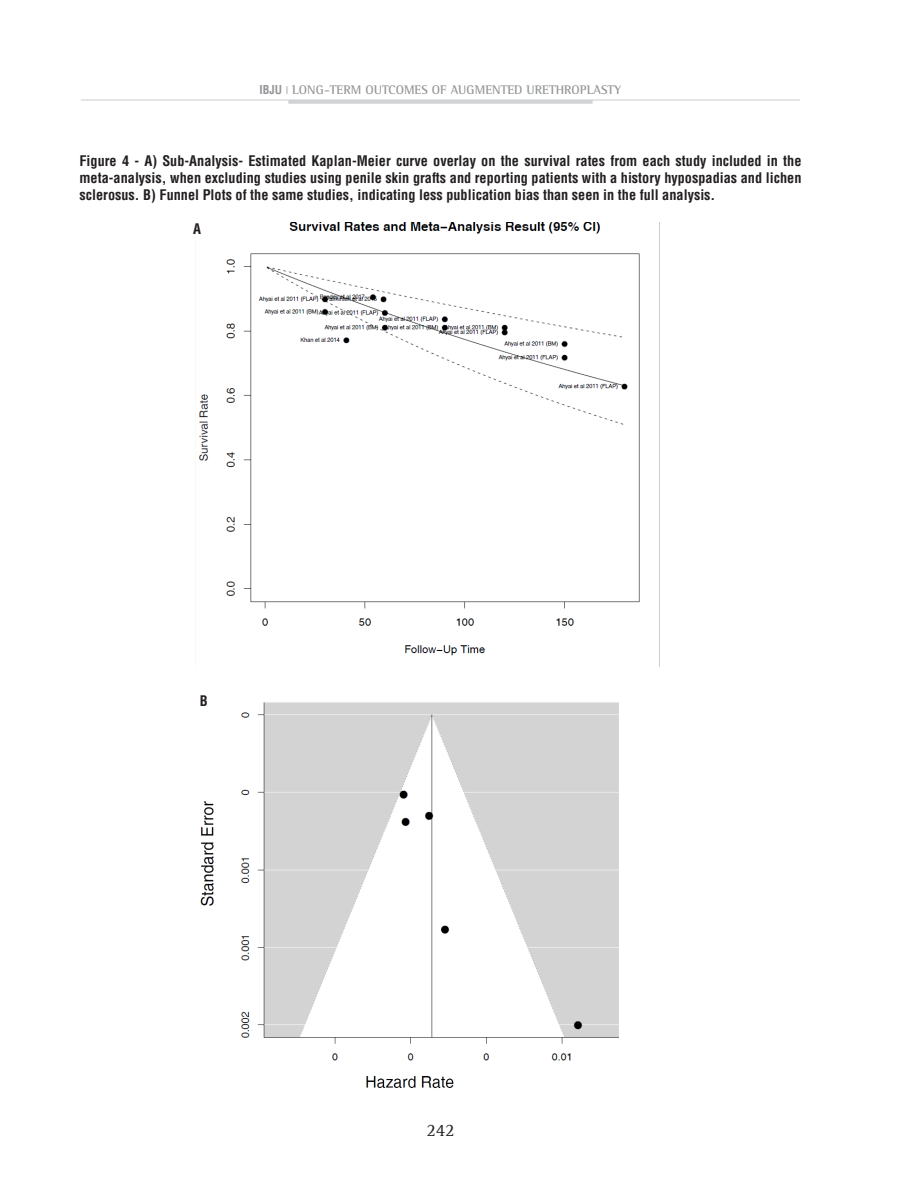
<style>
.page{position:relative;width:898px;height:1200px;background:#fff}
.page>*{position:absolute;margin:0;border:0;box-sizing:border-box;transform-origin:0 0}
.t1{font:18px "Rotis Serif";color:#231f20}
.TITULO_TABELAS_E_FIG{font:700 condensed 14.25px/17.1px "Helvetica";color:#231f20;text-align:justify}
.t2{font:700 12.75px "Rotis Semi Serif";color:#939598}
.s1{font-family:"Helvetica";font-stretch:condensed;font-size:12px}
</style>
<div class="page">
<hr style="left:81px;top:99px;width:718px;height:2px;background:#dcdddf">
<hr style="left:288px;top:100px;width:304px;height:4px;background:#d1d2d4">
<img style="left:241px;top:702px;width:378px;height:359px">
<img style="left:200px;top:801px;width:14px;height:105px">
<img style="left:366px;top:1075px;width:88px;height:12px">
<img style="left:199px;top:222px;width:461px;height:444px">
<p class="t2" style="left:259px;top:82px;width:363px"><span class="s1">IBJU</span> <sup>|</sup> LONG-TERM OUTCOMES OF AUGMENTED URETHROPLASTY</p>
<p class="TITULO_TABELAS_E_FIG" style="left:79px;top:152px;width:723px">Figure 4 - A) Sub-Analysis- Estimated Kaplan-Meier curve overlay on the survival rates from each study included in the meta-analysis, when excluding studies using penile skin grafts and reporting patients with a history hypospadias and lichen sclerosus. B) Funnel Plots of the same studies, indicating less publication bias than seen in the full analysis.</p>
<p class="TITULO_TABELAS_E_FIG" style="left:193px;top:220px;width:9px">A</p>
<p class="TITULO_TABELAS_E_FIG" style="left:200px;top:692px;width:9px">B</p>
<p class="t1" style="left:426px;top:1119px;width:30px">242</p>
</div>
